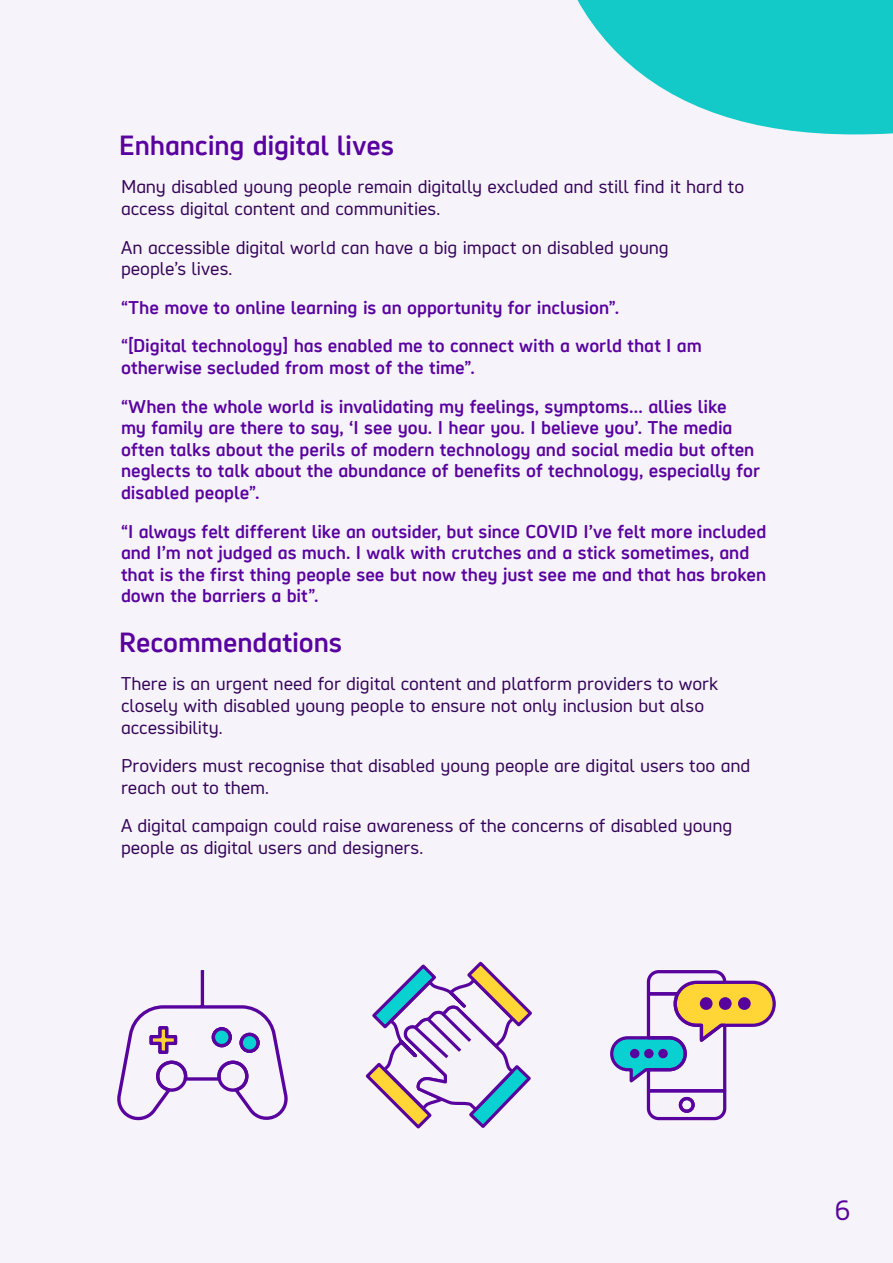
<style>
.page{position:relative;width:893px;height:1263px;background:#f6f3fa}
.page>*{position:absolute;margin:0;border:0;box-sizing:border-box;transform-origin:0 0}
.t1{font:700 27px "Hargreaves";letter-spacing:-.005em;color:#59029f}
.t2{font:27px "Hargreaves";color:#59029f}
.t3{font:700 18px/21.6px "Hargreaves";color:#59029f}
.t4{font:18px/21.6px "Hargreaves";letter-spacing:-.005em;color:#340458}
</style>
<div class="page">
<svg style="left:577px;top:0;width:316px;height:134px;fill:#14cac9"></svg>
<svg style="left:365px;top:961px;width:167px;height:168px"></svg>
<svg style="left:117px;top:970px;width:171px;height:151px"></svg>
<svg style="left:610px;top:970px;width:166px;height:151px"></svg>
<div style="left:700px;top:997px;width:12px;height:13px;background:#59039e;border-radius:50%"></div>
<div style="left:719px;top:997px;width:13px;height:13px;background:#59039e;border-radius:50%"></div>
<div style="left:738px;top:997px;width:13px;height:13px;background:#59039e;border-radius:50%"></div>
<div style="left:630px;top:1049px;width:9px;height:9px;background:#59039e;border-radius:50%"></div>
<div style="left:644px;top:1049px;width:10px;height:9px;background:#59039e;border-radius:50%"></div>
<div style="left:658px;top:1049px;width:10px;height:9px;background:#59039e;border-radius:50%"></div>
<h2 class="t1" style="left:119px;top:128px;width:277px">Enhancing digital lives</h2>
<p class="t4" style="left:121px;top:176px;width:625px">Many disabled young people remain digitally excluded and still find it hard to access digital content and communities.</p>
<p class="t4" style="left:121px;top:236px;width:549px">An accessible digital world can have a big impact on disabled young people’s lives.</p>
<p class="t3" style="left:121px;top:296px;width:500px">“The move to online learning is an opportunity for inclusion”.</p>
<p class="t3" style="left:121px;top:335px;width:582px">“[Digital technology] has enabled me to connect with a world that I am otherwise secluded from most of the time”.</p>
<p class="t3" style="left:121px;top:395px;width:640px">“When the whole world is invalidating my feelings, symptoms... allies like<br>my family are there to say, ‘I see you. I hear you. I believe you’. The media often talks about the perils of modern technology and social media but often neglects to talk about the abundance of benefits of technology, especially for disabled people”.</p>
<p class="t3" style="left:121px;top:520px;width:647px">“I always felt different like an outsider, but since COVID I’ve felt more included and I’m not judged as much. I walk with crutches and a stick sometimes, and that is the first thing people see but now they just see me and that has broken down the barriers a bit”.</p>
<h2 class="t1" style="left:119px;top:625px;width:225px">Recommendations</h2>
<p class="t4" style="left:121px;top:673px;width:599px">There is an urgent need for digital content and platform providers to work closely with disabled young people to ensure not only inclusion but also accessibility.</p>
<p class="t4" style="left:121px;top:755px;width:631px">Providers must recognise that disabled young people are digital users too and reach out to them.</p>
<p class="t4" style="left:121px;top:815px;width:613px">A digital campaign could raise awareness of the concerns of disabled young people as digital users and designers.</p>
<p class="t2" style="left:834px;top:1194px;width:18px">6</p>
</div>
